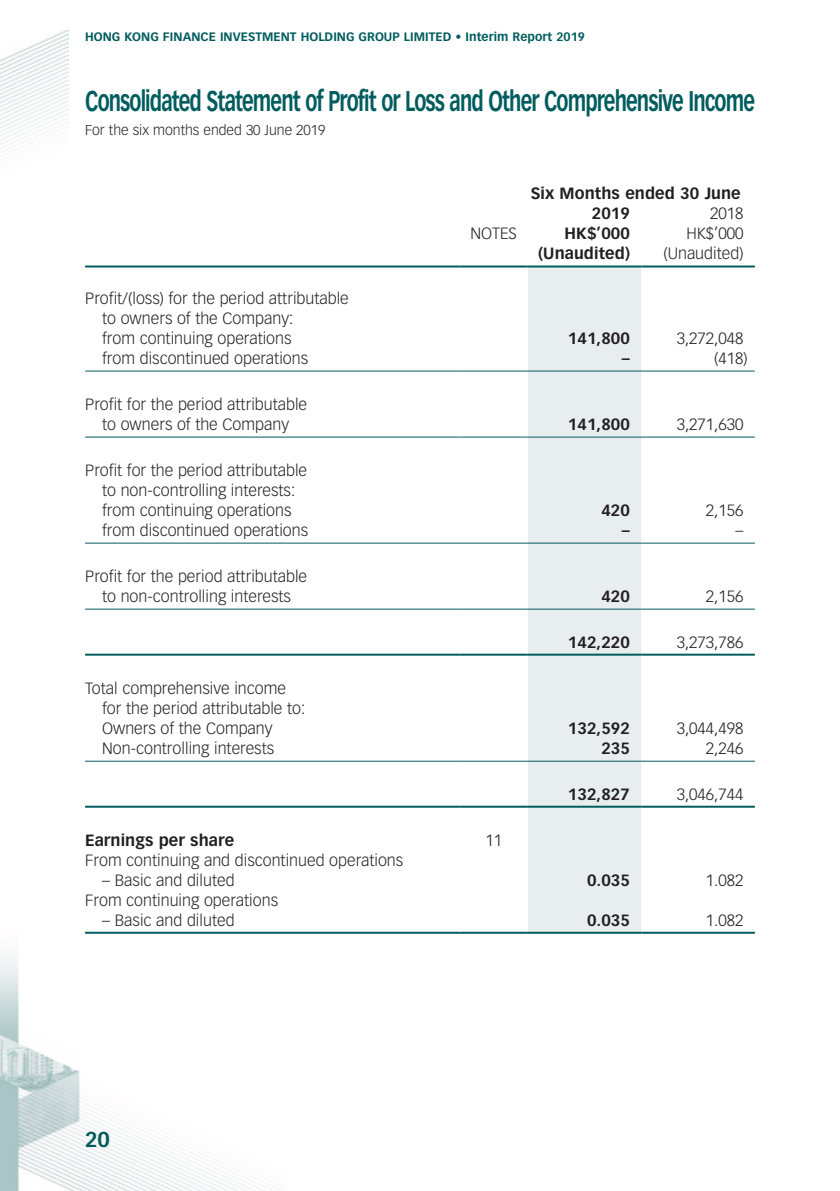
<style>
.page{position:relative;width:840px;height:1191px;background:#fff}
.page>*{position:absolute;margin:0;border:0;box-sizing:border-box;transform-origin:0 0}
.Body_Text{font:700 28px "Vectora LT Std";letter-spacing:-.045em;color:#005c5d;scale:.7 1}
.t1{font:700 21px "Vectora LT Std";color:#005c5d}
.Body_Text-2{font:300 16px/20px "Vectora LT Std";color:#231f20;text-align:center}
.Body_Text-3{font:700 16px "Vectora LT Std";letter-spacing:.005em;color:#231f20}
.Body_Text-4{font:300 14px "Vectora LT Std";color:#231f20}
.t2{font:700 12px "Vectora LT Std";letter-spacing:.005em;color:#005c5d}
</style>
<div class="page">
<img style="left:0;top:31px;width:68px;height:118px">
<img style="left:0;top:957px;width:19px;height:234px">
<img style="left:19px;top:1044px;width:250px;height:147px">
<div style="left:527px;top:267px;width:114px;height:664px;background:#e8eeee"></div>
<hr style="left:85px;top:265px;width:374px;height:2px;background:#005c5d">
<hr style="left:459px;top:265px;width:68px;height:2px;background:#005c5d">
<hr style="left:527px;top:265px;width:114px;height:2px;background:#005c5d">
<hr style="left:641px;top:265px;width:113px;height:2px;background:#005c5d">
<hr style="left:85px;top:370px;width:374px;height:1px;background:#005c5d">
<hr style="left:459px;top:370px;width:68px;height:1px;background:#005c5d">
<hr style="left:527px;top:370px;width:114px;height:1px;background:#005c5d">
<hr style="left:641px;top:370px;width:113px;height:1px;background:#005c5d">
<hr style="left:85px;top:436px;width:374px;height:1px;background:#005c5d">
<hr style="left:459px;top:436px;width:68px;height:1px;background:#005c5d">
<hr style="left:527px;top:436px;width:114px;height:1px;background:#005c5d">
<hr style="left:641px;top:436px;width:113px;height:1px;background:#005c5d">
<hr style="left:85px;top:542px;width:374px;height:1px;background:#005c5d">
<hr style="left:459px;top:542px;width:68px;height:1px;background:#005c5d">
<hr style="left:527px;top:542px;width:114px;height:1px;background:#005c5d">
<hr style="left:641px;top:542px;width:113px;height:1px;background:#005c5d">
<hr style="left:85px;top:608px;width:374px;height:1px;background:#005c5d">
<hr style="left:459px;top:608px;width:68px;height:1px;background:#005c5d">
<hr style="left:527px;top:608px;width:114px;height:1px;background:#005c5d">
<hr style="left:641px;top:608px;width:113px;height:1px;background:#005c5d">
<hr style="left:85px;top:653px;width:374px;height:2px;background:#005c5d">
<hr style="left:459px;top:653px;width:68px;height:2px;background:#005c5d">
<hr style="left:527px;top:653px;width:114px;height:2px;background:#005c5d">
<hr style="left:641px;top:653px;width:113px;height:2px;background:#005c5d">
<hr style="left:85px;top:760px;width:374px;height:1px;background:#005c5d">
<hr style="left:459px;top:760px;width:68px;height:1px;background:#005c5d">
<hr style="left:527px;top:760px;width:114px;height:1px;background:#005c5d">
<hr style="left:641px;top:760px;width:113px;height:1px;background:#005c5d">
<hr style="left:85px;top:805px;width:374px;height:2px;background:#005c5d">
<hr style="left:459px;top:805px;width:68px;height:2px;background:#005c5d">
<hr style="left:527px;top:805px;width:114px;height:2px;background:#005c5d">
<hr style="left:641px;top:805px;width:113px;height:2px;background:#005c5d">
<hr style="left:85px;top:931px;width:374px;height:2px;background:#005c5d">
<hr style="left:459px;top:931px;width:68px;height:2px;background:#005c5d">
<hr style="left:527px;top:931px;width:114px;height:2px;background:#005c5d">
<hr style="left:641px;top:931px;width:113px;height:2px;background:#005c5d">
<p class="t2" style="left:85px;top:30px;width:501px">HONG KONG FINANCE INVESTMENT HOLDING GROUP LIMITED • Interim Report 2019</p>
<p class="Body_Text" style="left:85px;top:84px;width:957px">Consolidated Statement of Profit or Loss and Other Comprehensive Income</p>
<p class="Body_Text-4" style="left:85px;top:122px;width:242px">For the six months ended 30 June 2019</p>
<p class="Body_Text-3" style="left:530px;top:184px;width:211px">Six Months ended 30 June</p>
<p class="Body_Text-3" style="left:591px;top:204px;width:40px">2019</p>
<p class="Body_Text-2" style="left:709px;top:204px;width:35px">2018</p>
<p class="Body_Text-2" style="left:470px;top:224px;width:48px">NOTES</p>
<p class="Body_Text-3" style="left:564px;top:224px;width:67px">HK$’000</p>
<p class="Body_Text-2" style="left:686px;top:224px;width:58px">HK$’000</p>
<p class="Body_Text-3" style="left:538px;top:244px;width:93px">(Unaudited)</p>
<p class="Body_Text-2" style="left:663px;top:244px;width:81px">(Unaudited)</p>
<p class="Body_Text-2" style="left:102px;top:288px;width:248px;text-align:left;text-indent:-17px">Profit/(loss) for the period attributable to owners of the Company:</p>
<p class="Body_Text-2" style="left:102px;top:328px;width:191px">from continuing operations</p>
<p class="Body_Text-3" style="left:567px;top:328px;width:64px">141,800</p>
<p class="Body_Text-2" style="left:676px;top:328px;width:68px">3,272,048</p>
<p class="Body_Text-2" style="left:102px;top:348px;width:207px">from discontinued operations</p>
<p class="Body_Text-3" style="left:621px;top:348px;width:9px">–</p>
<p class="Body_Text-2" style="left:713px;top:348px;width:35px">(418)</p>
<p class="Body_Text-2" style="left:85px;top:394px;width:223px">Profit for the period attributable to owners of the Company</p>
<p class="Body_Text-3" style="left:567px;top:414px;width:64px">141,800</p>
<p class="Body_Text-2" style="left:676px;top:414px;width:68px">3,271,630</p>
<p class="Body_Text-2" style="left:85px;top:460px;width:223px">Profit for the period attributable to non-controlling interests:</p>
<p class="Body_Text-2" style="left:102px;top:500px;width:191px">from continuing operations</p>
<p class="Body_Text-3" style="left:601px;top:500px;width:30px">420</p>
<p class="Body_Text-2" style="left:705px;top:500px;width:39px">2,156</p>
<p class="Body_Text-2" style="left:102px;top:520px;width:207px">from discontinued operations</p>
<p class="Body_Text-3" style="left:621px;top:520px;width:9px">–</p>
<p class="Body_Text-2" style="left:735px;top:520px;width:9px">–</p>
<p class="Body_Text-2" style="left:85px;top:566px;width:223px">Profit for the period attributable to non-controlling interests</p>
<p class="Body_Text-3" style="left:601px;top:586px;width:30px">420</p>
<p class="Body_Text-2" style="left:705px;top:586px;width:39px">2,156</p>
<p class="Body_Text-3" style="left:567px;top:632px;width:64px">142,220</p>
<p class="Body_Text-2" style="left:676px;top:632px;width:68px">3,273,786</p>
<p class="Body_Text-2" style="left:102px;top:678px;width:204px;text-align:left;text-indent:-17px">Total comprehensive income for the period attributable to:</p>
<p class="Body_Text-2" style="left:102px;top:718px;width:172px">Owners of the Company</p>
<p class="Body_Text-3" style="left:567px;top:718px;width:64px">132,592</p>
<p class="Body_Text-2" style="left:676px;top:718px;width:68px">3,044,498</p>
<p class="Body_Text-2" style="left:102px;top:738px;width:173px">Non-controlling interests</p>
<p class="Body_Text-3" style="left:601px;top:738px;width:30px">235</p>
<p class="Body_Text-2" style="left:705px;top:738px;width:39px">2,246</p>
<p class="Body_Text-3" style="left:567px;top:784px;width:64px">132,827</p>
<p class="Body_Text-2" style="left:676px;top:784px;width:68px">3,046,744</p>
<p class="Body_Text-3" style="left:85px;top:830px;width:150px">Earnings per share</p>
<p class="Body_Text-2" style="left:485px;top:830px;width:18px">11</p>
<p class="Body_Text-2" style="left:85px;top:850px;width:319px">From continuing and discontinued operations</p>
<p class="Body_Text-2" style="left:102px;top:870px;width:134px">– Basic and diluted</p>
<p class="Body_Text-3" style="left:586px;top:870px;width:44px">0.035</p>
<p class="Body_Text-2" style="left:705px;top:870px;width:39px">1.082</p>
<p class="Body_Text-2" style="left:85px;top:890px;width:194px">From continuing operations</p>
<p class="Body_Text-2" style="left:102px;top:910px;width:134px">– Basic and diluted</p>
<p class="Body_Text-3" style="left:586px;top:910px;width:44px">0.035</p>
<p class="Body_Text-2" style="left:705px;top:910px;width:39px">1.082</p>
<p class="t1" style="left:85px;top:1127px;width:26px">20</p>
</div>
